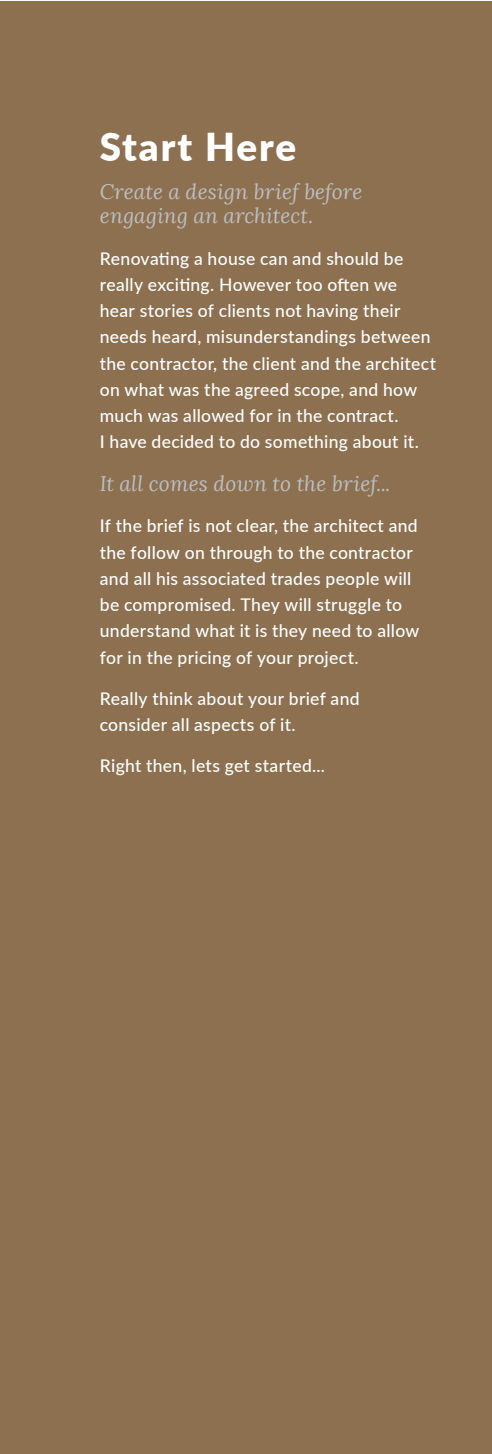
<style>
.page{position:relative;width:492px;height:1454px;background:#fff}
.page>*{position:absolute;margin:0;border:0;box-sizing:border-box;transform-origin:0 0}
.t1{font:900 38.5px "Lato";letter-spacing:.05em;color:#fff}
.t2{font:italic 21px/24.5px "Lora";letter-spacing:.005em;color:#bcbec0}
.t3{font:500 17.5px/26.2px "Lato";letter-spacing:.015em;color:#fff}
</style>
<div class="page">
<div style="left:0;top:1px;width:491px;height:1452px;background:#8c7050"></div>
<p class="t1" style="left:100px;top:118px;width:198px">Start Here</p>
<p class="t2" style="left:100px;top:179px;width:264px">Create a design brief before engaging an architect.</p>
<p class="t3" style="left:100px;top:244px;width:337px">Renovating a house can and should be really exciting. However too often we hear stories of clients not having their needs heard, misunderstandings between the contractor, the client and the architect on what was the agreed scope, and how much was allowed for in the contract.<br>I have decided to do something about it.</p>
<p class="t2" style="left:100px;top:472px;width:292px">It all comes down to the brief...</p>
<p class="t3" style="left:100px;top:512px;width:320px">If the brief is not clear, the architect and the follow on through to the contractor and all his associated trades people will be compromised. They will struggle to understand what it is they need to allow for in the pricing of your project.</p>
<p class="t3" style="left:100px;top:684px;width:261px">Really think about your brief and consider all aspects of it.</p>
<p class="t3" style="left:100px;top:752px;width:226px">Right then, lets get started...</p>
</div>
